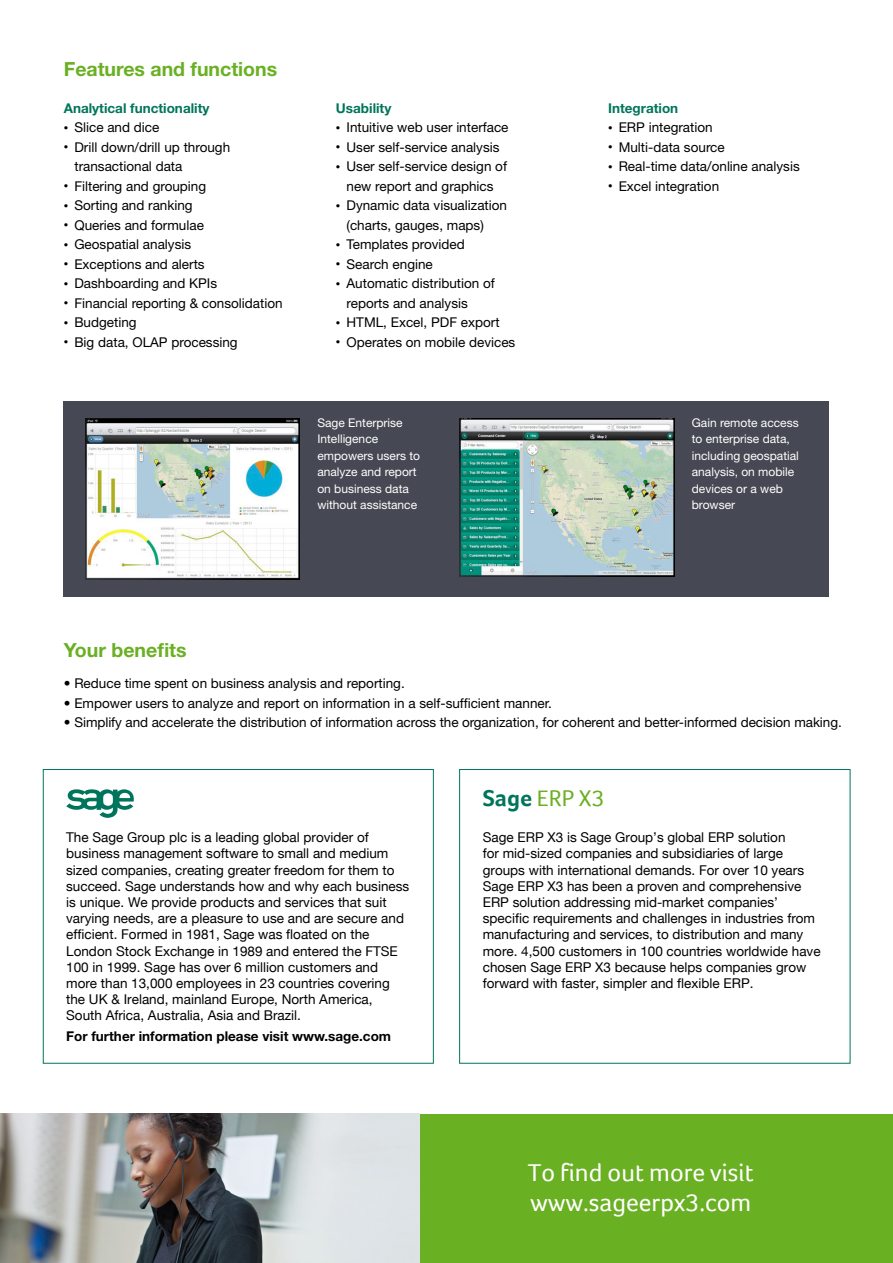
<style>
.page{position:relative;width:893px;height:1263px;background:#fff}
.page>*{position:absolute;margin:0;border:0;box-sizing:border-box;transform-origin:0 0}
.t1{font:25.5px/30.6px "Foco";color:#fff}
.t2{font:23.55px "Foco";color:#6ab023}
.t3{font:700 19.5px "Helvetica Neue LT Std";color:#6ab023}
.t4{font:13.5px/16.2px "Helvetica Neue LT";color:#000}
.t5{font:13.5px/19.5px "Helvetica Neue LT Std";color:#000}
.t6{font:700 13.5px "Helvetica Neue LT Std";color:#000}
.t7{font:700 13.5px "Helvetica Neue LT Std";color:#00755c}
.t8{font:12px/16.5px "Helvetica Neue LT Std";color:#fff}
.s1{font-size:9px}
.s2{font-weight:700;color:#00755c}
</style>
<div class="page">
<div style="left:64px;top:401px;width:765px;height:196px;background:#464953"></div>
<img style="left:85px;top:418px;width:215px;height:162px">
<img style="left:459px;top:418px;width:215px;height:158px">
<div style="left:419px;top:1114px;width:474px;height:149px;background:#6ab023"></div>
<img style="left:0;top:1113px;width:419px;height:150px">
<div style="left:459px;top:769px;width:391px;height:294px;border:1px solid #00755c"></div>
<div style="left:43px;top:769px;width:391px;height:294px;border:1px solid #00755c"></div>
<svg style="left:66px;top:789px;width:68px;height:29px"></svg>
<h3 class="t3" style="left:64px;top:57px;width:215px">Features and functions</h3>
<p class="t7" style="left:64px;top:99px;width:147px">Analytical functionality</p>
<p class="t5" style="left:64px;top:117px;width:97px"><span class="s1">•</span> Slice and dice</p>
<p class="t5" style="left:74px;top:137px;width:157px;text-indent:-11px"><span class="s1">•</span> Drill down/drill up through transactional data</p>
<p class="t5" style="left:64px;top:176px;width:144px"><span class="s1">•</span> Filtering and grouping</p>
<p class="t5" style="left:64px;top:195px;width:130px"><span class="s1">•</span> Sorting and ranking</p>
<p class="t5" style="left:64px;top:215px;width:142px"><span class="s1">•</span> Queries and formulae</p>
<p class="t5" style="left:64px;top:234px;width:129px"><span class="s1">•</span> Geospatial analysis</p>
<p class="t5" style="left:64px;top:254px;width:142px"><span class="s1">•</span> Exceptions and alerts</p>
<p class="t5" style="left:64px;top:273px;width:155px"><span class="s1">•</span> Dashboarding and KPIs</p>
<p class="t5" style="left:64px;top:293px;width:220px"><span class="s1">•</span> Financial reporting &amp; consolidation</p>
<p class="t5" style="left:64px;top:312px;width:74px"><span class="s1">•</span> Budgeting</p>
<p class="t5" style="left:64px;top:332px;width:175px"><span class="s1">•</span> Big data, OLAP processing</p>
<p class="t7" style="left:336px;top:99px;width:57px">Usability</p>
<p class="t5" style="left:336px;top:117px;width:174px"><span class="s1">•</span> Intuitive web user interface</p>
<p class="t5" style="left:336px;top:137px;width:165px"><span class="s1">•</span> User self-service analysis</p>
<p class="t5" style="left:336px;top:156px;width:173px;text-align:center"><span class="s1">•</span> User self-service design of new report and graphics</p>
<p class="t5" style="left:347px;top:195px;width:162px;text-indent:-11px"><span class="s1">•</span> Dynamic data visualization (charts, gauges, maps)</p>
<p class="t5" style="left:336px;top:234px;width:130px"><span class="s1">•</span> Templates provided</p>
<p class="t5" style="left:336px;top:254px;width:98px"><span class="s1">•</span> Search engine</p>
<p class="t5" style="left:347px;top:273px;width:150px;text-indent:-11px"><span class="s1">•</span> Automatic distribution of reports and analysis</p>
<p class="t5" style="left:336px;top:312px;width:165px"><span class="s1">•</span> HTML, Excel, PDF export</p>
<p class="t5" style="left:336px;top:332px;width:181px"><span class="s1">•</span> Operates on mobile devices</p>
<p class="t7" style="left:608px;top:99px;width:72px">Integration</p>
<p class="t5" style="left:608px;top:117px;width:106px"><span class="s1">•</span> ERP integration</p>
<p class="t5" style="left:608px;top:137px;width:118px"><span class="s1">•</span> Multi-data source</p>
<p class="t5" style="left:608px;top:156px;width:193px"><span class="s1">•</span> Real-time data/online analysis</p>
<p class="t5" style="left:608px;top:176px;width:113px"><span class="s1">•</span> Excel integration</p>
<p class="t8" style="left:317px;top:414px;width:104px">Sage Enterprise<br>Intelligence empowers users to analyze and report on business data without assistance</p>
<p class="t8" style="left:692px;top:414px;width:109px">Gain remote access to enterprise data, including geospatial analysis, on mobile devices or a web browser</p>
<h3 class="t3" style="left:64px;top:638px;width:124px">Your benefits</h3>
<p class="t5" style="left:64px;top:673px;width:342px">• Reduce time spent on business analysis and reporting.</p>
<p class="t5" style="left:64px;top:693px;width:489px">• Empower users to analyze and report on information in a self-sufficient manner.</p>
<p class="t5" style="left:64px;top:712px;width:779px">• Simplify and accelerate the distribution of information across the organization, for coherent and better-informed decision making.</p>
<p class="t4" style="left:66px;top:829px;width:345px">The Sage Group plc is a leading global provider of business management software to small and medium sized companies, creating greater freedom for them to succeed. Sage understands how and why each business is unique. We provide products and services that suit varying needs, are a pleasure to use and are secure and efficient. Formed in 1981, Sage was floated on the London Stock Exchange in 1989 and entered the FTSE 100 in 1999. Sage has over 6 million customers and more than 13,000 employees in 23 countries covering the UK &amp; Ireland, mainland Europe, North America, South Africa, Australia, Asia and Brazil.</p>
<p class="t6" style="left:66px;top:1027px;width:326px">For further information please visit www.sage.com</p>
<h2 class="t2" style="left:483px;top:784px;width:123px"><span class="s2">Sage</span> ERP X3</h2>
<p class="t4" style="left:483px;top:829px;width:339px">Sage ERP X3 is Sage Group’s global ERP solution<br>for mid-sized companies and subsidiaries of large groups with international demands. For over 10 years Sage ERP X3 has been a proven and comprehensive ERP solution addressing mid-market companies’ specific requirements and challenges in industries from manufacturing and services, to distribution and many more. 4,500 customers in 100 countries worldwide have chosen Sage ERP X3 because helps companies grow forward with faster, simpler and flexible ERP.</p>
<h1 class="t1" style="left:528px;top:1156px;width:228px">To find out more visit www.sageerpx3.com</h1>
</div>
